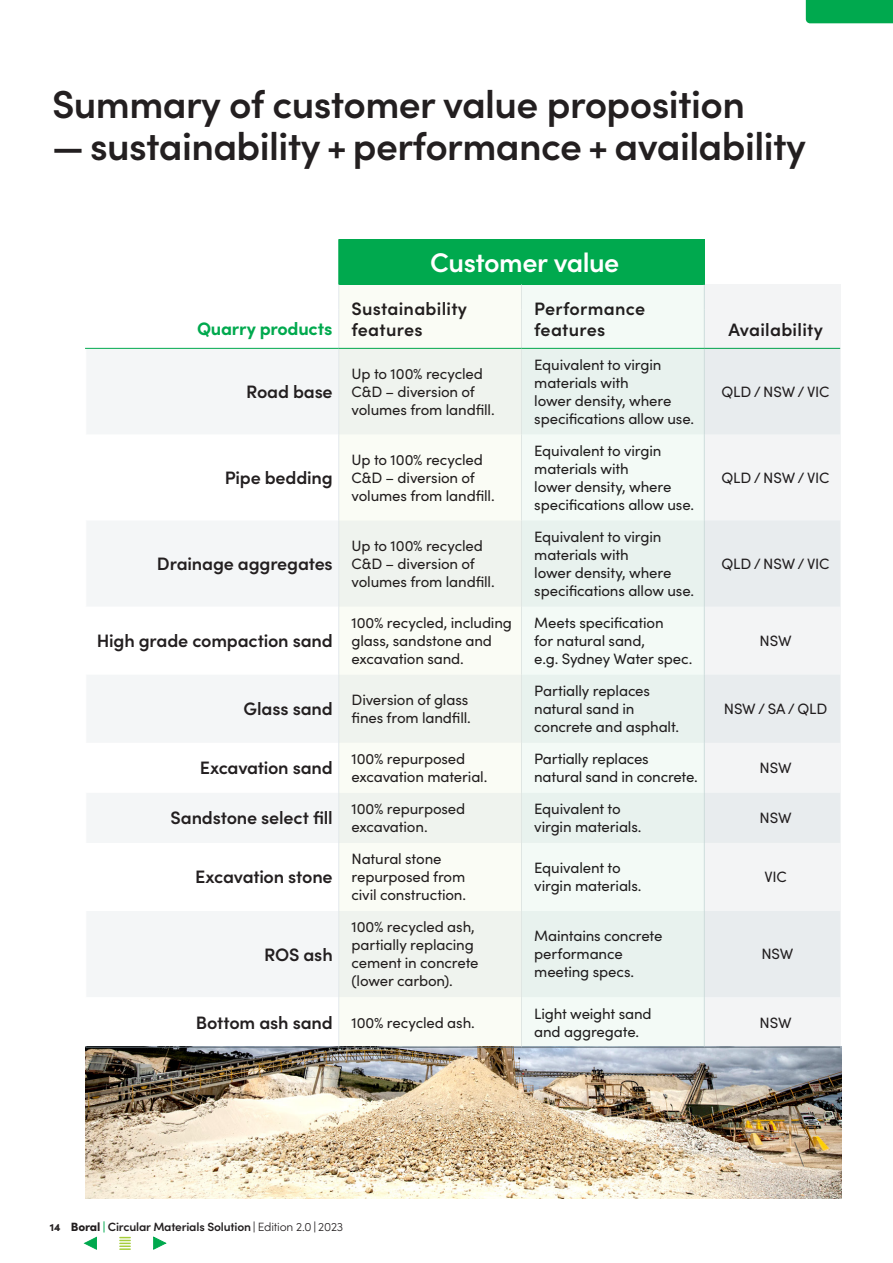
<style>
.page{position:relative;width:893px;height:1263px;background:#fff}
.page>*{position:absolute;margin:0;border:0;box-sizing:border-box;transform-origin:0 0}
.Heading_2{font:600 39px "Sofia Pro";letter-spacing:-.015em;color:#231f20}
.Heading_3{font:600 27px "Sofia Pro";letter-spacing:-.02em;color:#fff}
.Body_Copy__No_space{font:600 18px "Sofia Pro";letter-spacing:-.01em;color:#231f20}
.Subheading_1{font:600 18px/21px "Sofia Pro";letter-spacing:.015em;color:#231f20}
.Subheading_2{font:700 18px "Sofia Pro";letter-spacing:-.015em;color:#00a94e}
.Body_Copy__No_space-2{font:15px/18px "Sofia Pro";letter-spacing:-.01em;color:#231f20}
.t1{font:600 12px "Sofia Pro";letter-spacing:-.015em;color:#231f20}
.s1{font-weight:900;font-size:10.5px}
.s2{font-weight:900}
.s3{font-weight:900;color:#00a94e}
.s4{font-weight:400}
.s5{font-weight:300}
</style>
<div class="page">
<div style="left:806px;top:0;width:87px;height:23px;background:#00a94e"></div>
<img style="left:86px;top:1047px;width:756px;height:151px">
<div style="left:339px;top:239px;width:365px;height:46px;background:#00a94e"></div>
<svg style="left:87px;top:349px;width:251px;height:648px;fill:#f4f6f7"></svg>
<svg style="left:338px;top:285px;width:1px;height:25px"></svg>
<hr style="left:338px;top:310px;width:1px;height:38px;background:#e3e9ec">
<hr style="left:338px;top:349px;width:1px;height:85px;background:#e3e9ec">
<hr style="left:338px;top:434px;width:1px;height:86px;background:#e3e9ec">
<hr style="left:338px;top:520px;width:1px;height:87px;background:#e3e9ec">
<hr style="left:338px;top:607px;width:1px;height:68px;background:#e3e9ec">
<hr style="left:338px;top:675px;width:1px;height:68px;background:#e3e9ec">
<hr style="left:338px;top:743px;width:1px;height:50px;background:#e3e9ec">
<hr style="left:338px;top:793px;width:1px;height:50px;background:#e3e9ec">
<hr style="left:338px;top:843px;width:1px;height:68px;background:#e3e9ec">
<hr style="left:338px;top:911px;width:1px;height:86px;background:#e3e9ec">
<hr style="left:338px;top:997px;width:1px;height:50px;background:#e3e9ec">
<hr style="left:521px;top:997px;width:1px;height:50px;background:#e3e9ec">
<hr style="left:704px;top:997px;width:1px;height:50px;background:#e3e9ec">
<hr style="left:85px;top:348px;width:254px;height:1px;background:#00a94e">
<hr style="left:85px;top:1047px;width:254px;height:1px;background:#5a666f">
<hr style="left:339px;top:1047px;width:182px;height:1px;background:#5a666f">
<hr style="left:521px;top:1047px;width:183px;height:1px;background:#5a666f">
<hr style="left:704px;top:1047px;width:136px;height:1px;background:#5a666f">
<hr style="left:338px;top:239px;width:1px;height:46px;background:#00a94e">
<hr style="left:704px;top:239px;width:1px;height:46px;background:#00a94e">
<svg style="left:83px;top:1236px;width:14px;height:14px"></svg>
<svg style="left:153px;top:1236px;width:14px;height:14px"></svg>
<svg style="left:120px;top:1237px;width:10px;height:13px"></svg>
<div style="left:339px;top:285px;width:183px;height:761px;background:#f7f9f3"></div>
<div style="left:522px;top:285px;width:182px;height:761px;background:#eff8f4"></div>
<div style="left:704px;top:285px;width:136px;height:761px;background:#eff2f3"></div>
<p class="Heading_2" style="left:52px;top:75px;width:694px">Summary of customer value proposition</p>
<p class="Heading_2" style="left:52px;top:117px;width:755px">— sustainability + performance + availability</p>
<p class="Heading_3" style="left:430px;top:242px;width:191px">Customer value</p>
<p class="Subheading_1" style="left:351px;top:296px;width:117px">Sustainability features</p>
<p class="Subheading_1" style="left:534px;top:296px;width:112px">Performance</p>
<p class="Subheading_2" style="left:197px;top:315px;width:137px">Quarry products</p>
<p class="Subheading_1" style="left:534px;top:317px;width:73px">features</p>
<p class="Subheading_1" style="left:728px;top:317px;width:96px">Availability</p>
<p class="Body_Copy__No_space" style="left:246px;top:378px;width:88px">Road base</p>
<p class="Body_Copy__No_space" style="left:225px;top:464px;width:109px">Pipe bedding</p>
<p class="Body_Copy__No_space" style="left:157px;top:550px;width:177px">Drainage aggregates</p>
<p class="Body_Copy__No_space" style="left:97px;top:627px;width:237px">High grade compaction sand</p>
<p class="Body_Copy__No_space-2" style="left:351px;top:364px;width:145px">Up to 100% recycled<br>C&amp;D – diversion of volumes from landfill.</p>
<p class="Body_Copy__No_space-2" style="left:534px;top:355px;width:161px">Equivalent to virgin materials with<br>lower density, where specifications allow use.</p>
<p class="Body_Copy__No_space-2" style="left:351px;top:450px;width:145px">Up to 100% recycled<br>C&amp;D – diversion of volumes from landfill.</p>
<p class="Body_Copy__No_space-2" style="left:534px;top:441px;width:161px">Equivalent to virgin materials with<br>lower density, where specifications allow use.</p>
<p class="Body_Copy__No_space-2" style="left:351px;top:536px;width:145px">Up to 100% recycled<br>C&amp;D – diversion of volumes from landfill.</p>
<p class="Body_Copy__No_space-2" style="left:534px;top:527px;width:161px">Equivalent to virgin materials with<br>lower density, where specifications allow use.</p>
<p class="Body_Copy__No_space-2" style="left:351px;top:613px;width:162px">100% recycled, including glass, sandstone and excavation sand.</p>
<p class="Body_Copy__No_space-2" style="left:534px;top:613px;width:160px">Meets specification<br>for natural sand,<br>e.g. Sydney Water spec.</p>
<p class="Body_Copy__No_space" style="left:244px;top:695px;width:91px">Glass sand</p>
<p class="Body_Copy__No_space-2" style="left:351px;top:690px;width:121px">Diversion of glass fines from landfill.</p>
<p class="Body_Copy__No_space-2" style="left:534px;top:681px;width:146px">Partially replaces natural sand in concrete and asphalt.</p>
<p class="Body_Copy__No_space-2" style="left:721px;top:382px;width:110px">QLD / NSW / VIC</p>
<p class="Body_Copy__No_space-2" style="left:721px;top:468px;width:110px">QLD / NSW / VIC</p>
<p class="Body_Copy__No_space-2" style="left:721px;top:554px;width:110px">QLD / NSW / VIC</p>
<p class="Body_Copy__No_space-2" style="left:760px;top:631px;width:33px">NSW</p>
<p class="Body_Copy__No_space-2" style="left:724px;top:699px;width:105px">NSW / SA / QLD</p>
<p class="Body_Copy__No_space" style="left:200px;top:754px;width:135px">Excavation sand</p>
<p class="Body_Copy__No_space-2" style="left:351px;top:749px;width:137px">100% repurposed excavation material.</p>
<p class="Body_Copy__No_space-2" style="left:534px;top:749px;width:165px">Partially replaces natural sand in concrete.</p>
<p class="Body_Copy__No_space-2" style="left:760px;top:758px;width:33px">NSW</p>
<p class="Body_Copy__No_space" style="left:171px;top:804px;width:164px">Sandstone select fill</p>
<p class="Body_Copy__No_space-2" style="left:351px;top:799px;width:115px">100% repurposed excavation.</p>
<p class="Body_Copy__No_space-2" style="left:534px;top:799px;width:109px">Equivalent to virgin materials.</p>
<p class="Body_Copy__No_space-2" style="left:760px;top:808px;width:33px">NSW</p>
<p class="Body_Copy__No_space" style="left:195px;top:863px;width:139px">Excavation stone</p>
<p class="Body_Copy__No_space-2" style="left:351px;top:849px;width:116px">Natural stone repurposed from civil construction.</p>
<p class="Body_Copy__No_space-2" style="left:534px;top:858px;width:109px">Equivalent to virgin materials.</p>
<p class="Body_Copy__No_space-2" style="left:764px;top:867px;width:24px">VIC</p>
<p class="Body_Copy__No_space" style="left:264px;top:941px;width:70px">ROS ash</p>
<p class="Body_Copy__No_space-2" style="left:351px;top:917px;width:129px">100% recycled ash, partially replacing cement in concrete (lower carbon).</p>
<p class="Body_Copy__No_space-2" style="left:534px;top:926px;width:130px">Maintains concrete performance meeting specs.</p>
<p class="Body_Copy__No_space-2" style="left:761px;top:944px;width:33px">NSW</p>
<p class="Body_Copy__No_space" style="left:196px;top:1009px;width:138px">Bottom ash sand</p>
<p class="Body_Copy__No_space-2" style="left:351px;top:1012px;width:125px">100% recycled ash.</p>
<p class="Body_Copy__No_space-2" style="left:534px;top:1003px;width:119px">Light weight sand and aggregate.</p>
<p class="Body_Copy__No_space-2" style="left:760px;top:1012px;width:33px">NSW</p>
<p class="t1" style="left:50px;top:1218px;width:295px"><span class="s1">14</span> <span class="s2">Boral</span> <span class="s3">|</span> Circular Materials Solution <span class="s4">|</span> <span class="s5">Edition 2.0</span> <span class="s4">|</span> <span class="s5">2023</span></p>
</div>
